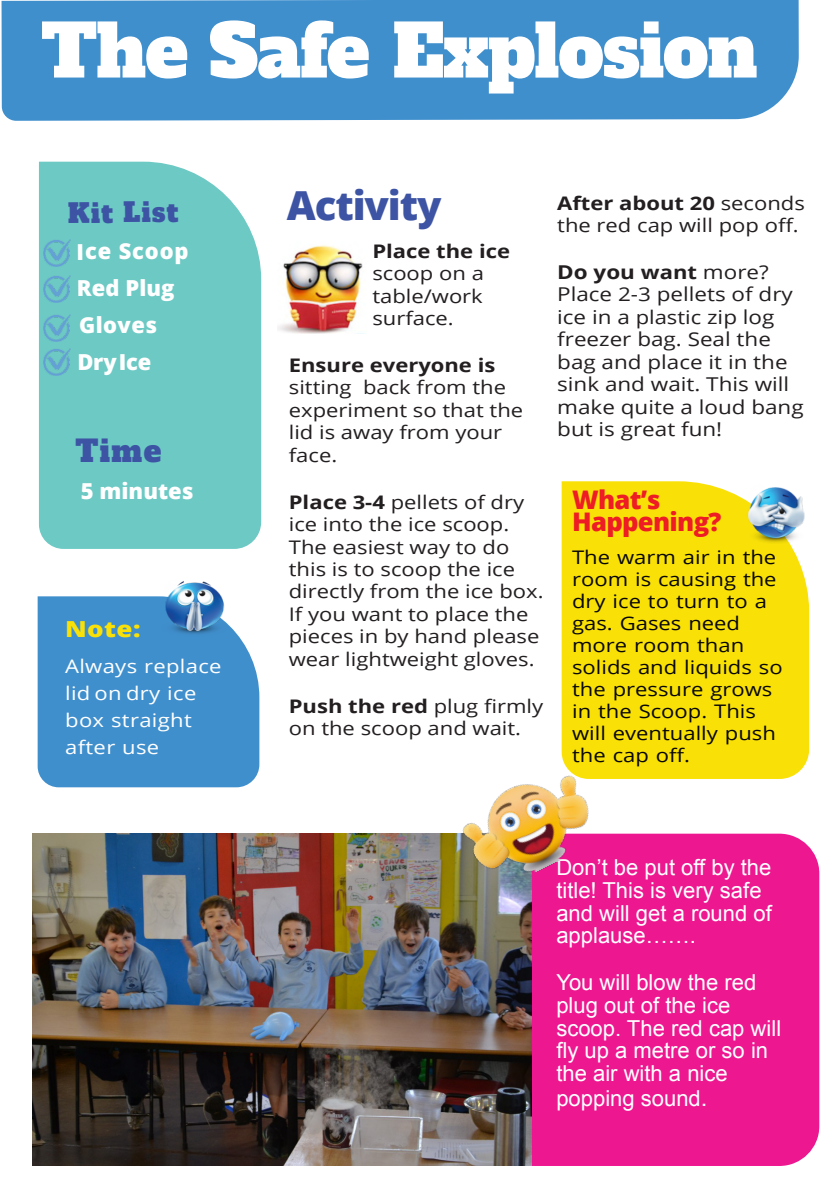
<style>
.page{position:relative;width:840px;height:1191px;background:#fff}
.page>*{position:absolute;margin:0;border:0;box-sizing:border-box;transform-origin:0 0}
.t1{font:72px "Alfa Slab One";letter-spacing:-.015em;color:#fff}
.t2{font:800 40px "Open Sans";letter-spacing:-.025em;color:#3d54a4}
.t3{font:29.4px "Alfa Slab One";color:#3d54a4}
.t4{font:26px "Alfa Slab One";letter-spacing:.04em;color:#3d54a4}
.t5{font:800 25.6px/21.8px "Open Sans";letter-spacing:-.025em;color:#ee1c25}
.t6{font:800 22.2px "Open Sans";color:#f9e108;scale:1.18 1}
.t7{font:22px/22.8px "Arial";color:#fff}
.t8{font:800 22px/36.8px "Open Sans";color:#fff}
.t9{font:19px/22.4px "Open Sans";color:#231f20;scale:1.18 1}
.t10{font:18.8px/22.4px "Open Sans";color:#231f20;scale:1.18 1}
.t11{font:18.8px/22px "Open Sans";color:#080704;scale:1.18 1}
.t12{font:18.8px/26.8px "Open Sans";letter-spacing:.015em;color:#fff;scale:1.18 1}
.t13{font:700 18.8px "Open Sans";color:#231f20;scale:1.18 1}
.s1{font-weight:700}
.s2{font-weight:700;font-size:18.8px}
.s3{font-size:18.8px}
.s4{font-size:24px}
</style>
<div class="page">
<div style="left:480px;top:833px;width:338px;height:333px;background:#ed1790;border-radius:40px"></div>
<img style="left:32px;top:833px;width:499px;height:333px">
<div style="left:561px;top:481px;width:247px;height:298px;background:#f9e108"></div>
<img style="left:278px;top:245px;width:85px;height:88px">
<div style="left:38px;top:596px;width:221px;height:191px;background:#408fcd"></div>
<img style="left:451px;top:755px;width:157px;height:137px">
<img style="left:741px;top:481px;width:66px;height:66px">
<img style="left:156px;top:581px;width:77px;height:58px">
<div style="left:2px;top:0;width:796px;height:121px;background:#408fcd"></div>
<div style="left:39px;top:162px;width:222px;height:387px;background:#6dc9c4"></div>
<img style="left:43px;top:239px;width:28px;height:27px">
<img style="left:43px;top:275px;width:28px;height:27px">
<img style="left:43px;top:349px;width:28px;height:26px">
<img style="left:43px;top:315px;width:28px;height:27px">
<h1 class="t1" style="left:41px;top:3px;width:717px">The Safe Explosion</h1>
<h3 class="t4" style="left:68px;top:195px;width:112px">Kit List</h3>
<p class="t8" style="left:77px;top:235px;width:114px">Ice Scoop<br>Red Plug<br>Gloves<br>DryIce</p>
<h3 class="t3" style="left:75px;top:431px;width:87px">Time</h3>
<p class="t8" style="left:81px;top:475px;width:114px">5 minutes</p>
<p class="t6" style="left:65px;top:620px;width:65px">Note:</p>
<p class="t12" style="left:65px;top:655px;width:134px">Always replace lid on dry ice box straight after use</p>
<h2 class="t2" style="left:287px;top:190px;width:156px">Activity</h2>
<p class="t13" style="left:372px;top:243px;width:118px">Place the ice</p>
<p class="t10" style="left:372px;top:264px;width:96px;text-align:justify">scoop on a table/work surface.</p>
<p class="t13" style="left:289px;top:357px;width:176px">Ensure everyone is</p>
<p class="t10" style="left:289px;top:378px;width:200px">sitting back from the experiment so that the lid is away from your face.</p>
<p class="t10" style="left:289px;top:492px;width:217px"><span class="s1">Place 3-4</span> pellets of dry ice into the ice scoop.<br>The easiest way to do this is to scoop the ice directly from the ice box.<br>If you want to place the pieces in by hand please wear lightweight gloves.</p>
<p class="t10" style="left:289px;top:696px;width:217px"><span class="s1">Push the red</span> plug firmly on the scoop and wait.</p>
<p class="t10" style="left:557px;top:193px;width:211px"><span class="s1">After about 20</span> seconds the red cap will pop off.</p>
<p class="t9" style="left:557px;top:263px;width:210px"><span class="s1">Do you</span> <span class="s2">want</span> more?<br>Place 2-3 pellets of dry ice in a <span class="s3">plastic</span> zip log freezer bag. Seal the bag and place it in the sink and wait. This will make quite a loud bang but is great fun!</p>
<h3 class="t5" style="left:571px;top:491px;width:151px">What’s<br>Happening?</h3>
<p class="t11" style="left:571px;top:548px;width:180px">The warm air in the room is causing the dry ice to turn to a gas. Gases need more room than solids and liquids so the pressure grows in the Scoop. This will eventually push the cap off.</p>
<p class="t7" style="left:556px;top:858px;width:217px">Don’t be put off by the title! This is very safe and will get a round of applause…….</p>
<p class="t7" style="left:556px;top:973px;width:226px">You will blow the red plug out of the ice scoop. The red cap will fly up a metre or so in the air with a nice</p>
<p class="t7" style="left:556px;top:1088px;width:153px">popping sound<span class="s4">.</span></p>
</div>
